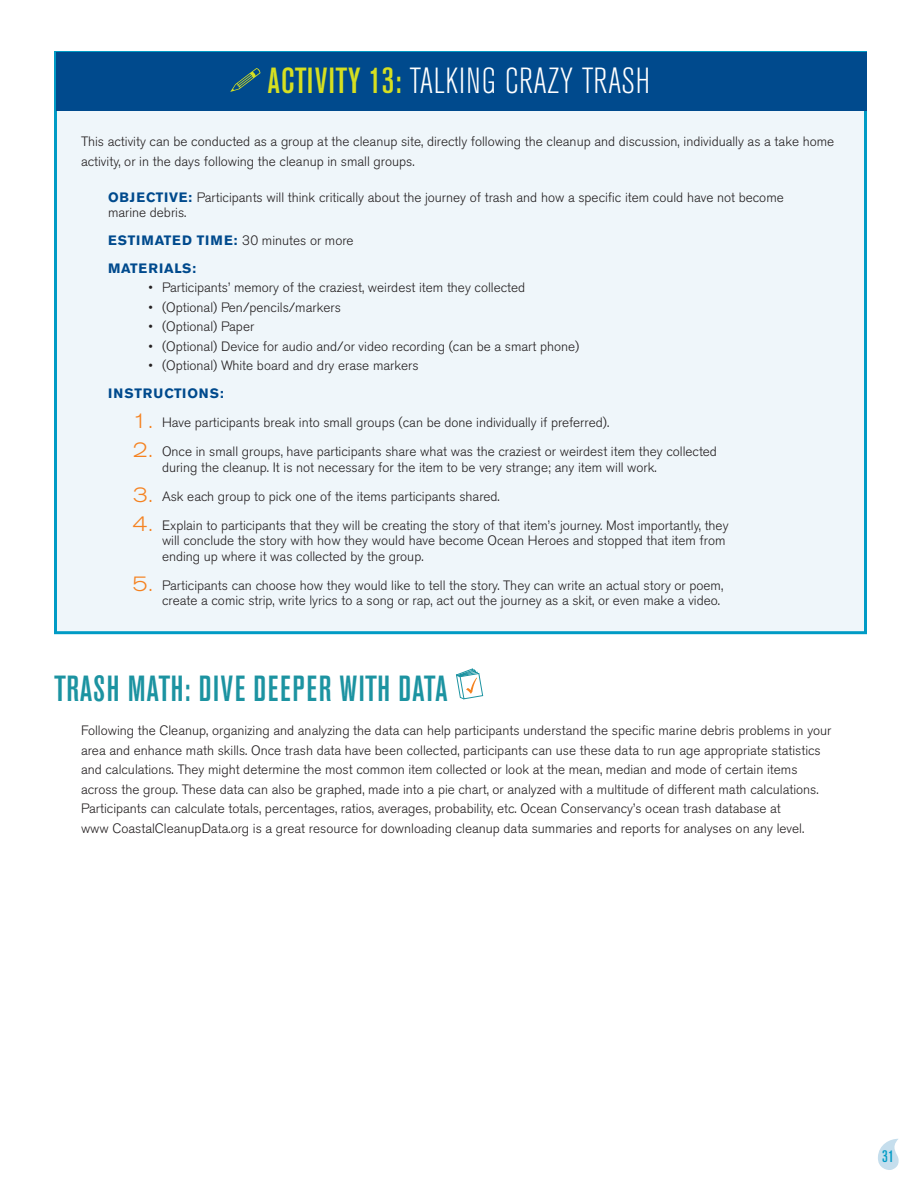
<style>
.page{position:relative;width:918px;height:1188px;background:#fff}
.page>*{position:absolute;margin:0;border:0;box-sizing:border-box;transform-origin:0 0}
.t1{font:300 condensed 36px "Akzidenz Grotesk BE";letter-spacing:.015em;color:#fff}
.t2{font:500 condensed 36px "Akzidenz Grotesk BE";letter-spacing:.03em;color:#1c93a1}
.t3{font:500 condensed 16.5px "Akzidenz Grotesk BE";color:#009bc5}
.t4{font:300 13.5px/19.5px "Akzidenz Grotesk BE";color:#231f20}
.t5{font:700 13.5px "Akzidenz Grotesk BE";letter-spacing:.07em;color:#004a8d}
.t6{font:700 13.5px "Akzidenz Grotesk BE";letter-spacing:.05em;color:#004a8d}
.s1{font-weight:500;color:#d6df21}
.s2{font-weight:700;color:#004a8d}
.s3{font-stretch:expanded;font-size:21px;color:#f58220}
</style>
<div class="page">
<svg style="left:878px;top:1138px;width:21px;height:32px"></svg>
<div style="left:54px;top:51px;width:813px;height:583px;background:#eff6fa;border:3px solid #009bc5"></div>
<div style="left:56px;top:52px;width:811px;height:59px;background:#004a8d"></div>
<svg style="left:230px;top:68px;width:30px;height:24px"></svg>
<svg style="left:456px;top:668px;width:28px;height:32px"></svg>
<p class="t1" style="left:268px;top:61px;width:384px"><span class="s1">ACTIVITY 13:</span> TALKING CRAZY TRASH</p>
<p class="t4" style="left:81px;top:132px;width:755px">This activity can be conducted as a group at the cleanup site, directly following the cleanup and discussion, individually as a take home activity, or in the days following the cleanup in small groups.</p>
<p class="t4" style="left:108px;top:190px;width:677px;line-height:15.5px"><span class="s2">OBJECTIVE:</span> Participants will think critically about the journey of trash and how a specific item could have not become marine debris.</p>
<p class="t4" style="left:108px;top:231px;width:247px"><span class="s2">ESTIMATED TIME:</span> 30 minutes or more</p>
<p class="t6" style="left:108px;top:260px;width:90px">MATERIALS:</p>
<p class="t4" style="left:148px;top:278px;width:378px">• Participants’ memory of the craziest, weirdest item they collected</p>
<p class="t4" style="left:148px;top:298px;width:194px">• (Optional) Pen/pencils/markers</p>
<p class="t4" style="left:148px;top:317px;width:107px">• (Optional) Paper</p>
<p class="t4" style="left:148px;top:337px;width:433px">• (Optional) Device for audio and/or video recording (can be a smart phone)</p>
<p class="t4" style="left:148px;top:356px;width:272px">• (Optional) White board and dry erase markers</p>
<p class="t5" style="left:108px;top:386px;width:117px">INSTRUCTIONS:</p>
<p class="t4" style="left:132px;top:413px;width:478px"><span class="s3">1.</span> Have participants break into small groups (can be done individually if preferred).</p>
<p class="t4" style="left:162px;top:444px;width:557px;line-height:15.6px;text-indent:-30px"><span class="s3">2.</span> Once in small groups, have participants share what was the craziest or weirdest item they collected during the cleanup. It is not necessary for the item to be very strange; any item will work.</p>
<p class="t4" style="left:132px;top:486px;width:369px"><span class="s3">3.</span> Ask each group to pick one of the items participants shared.</p>
<p class="t4" style="left:162px;top:518px;width:568px;line-height:15.5px;text-indent:-30px"><span class="s3">4.</span> Explain to participants that they will be creating the story of that item’s journey. Most importantly, they will conclude the story with how they would have become Ocean Heroes and stopped that item from ending up where it was collected by the group.</p>
<p class="t4" style="left:132px;top:578px;width:592px;line-height:15.6px;text-align:right"><span class="s3">5.</span> Participants can choose how they would like to tell the story. They can write an actual story or poem, create a comic strip, write lyrics to a song or rap, act out the journey as a skit, or even make a video.</p>
<p class="t2" style="left:54px;top:668px;width:395px">TRASH MATH: DIVE DEEPER WITH DATA</p>
<p class="t4" style="left:81px;top:721px;width:752px">Following the Cleanup, organizing and analyzing the data can help participants understand the specific marine debris problems in your area and enhance math skills. Once trash data have been collected, participants can use these data to run age appropriate statistics and calculations. They might determine the most common item collected or look at the mean, median and mode of certain items across the group. These data can also be graphed, made into a pie chart, or analyzed with a multitude of different math calculations.<br>Participants can calculate totals, percentages, ratios, averages, probability, etc. Ocean Conservancy’s ocean trash database at<br>www CoastalCleanupData.org is a great resource for downloading cleanup data summaries and reports for analyses on any level.</p>
<p class="t3" style="left:882px;top:1147px;width:13px">31</p>
</div>
